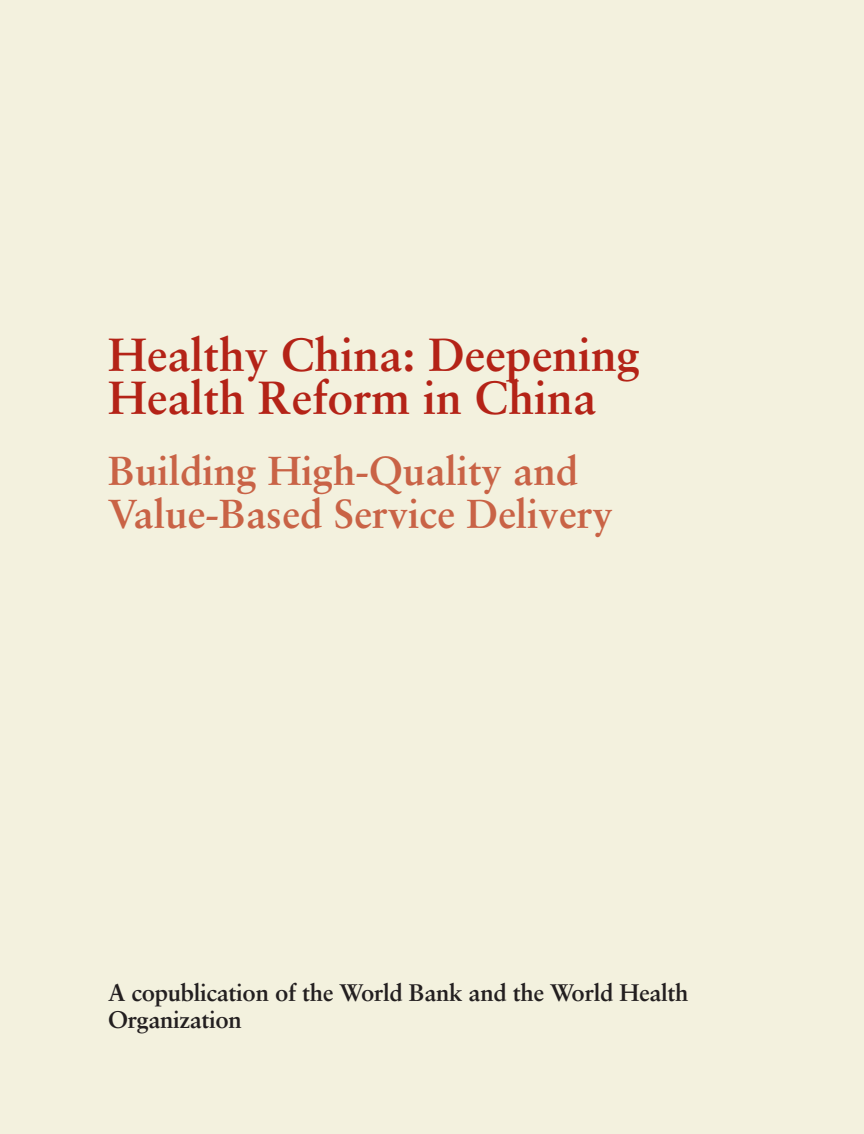
<style>
.page{position:relative;width:864px;height:1134px;background:#f3f1de}
.page>*{position:absolute;margin:0;border:0;box-sizing:border-box;transform-origin:0 0}
.t1{font:700 46.5px/43.5px "Sabon";color:#b42317}
.t2{font:700 40.5px/43.5px "Sabon";color:#c96346}
.t3{font:700 24px/27px "Sabon";letter-spacing:-.015em;color:#231f20}
</style>
<div class="page">
<h1 class="t1" style="left:108px;top:332px;width:534px">Healthy China: Deepening<br>Health Reform in China</h1>
<h2 class="t2" style="left:108px;top:448px;width:506px">Building High-Quality and<br>Value-Based Service Delivery</h2>
<p class="t3" style="left:108px;top:978px;width:582px">A copublication of the World Bank and the World Health<br>Organization</p>
</div>
